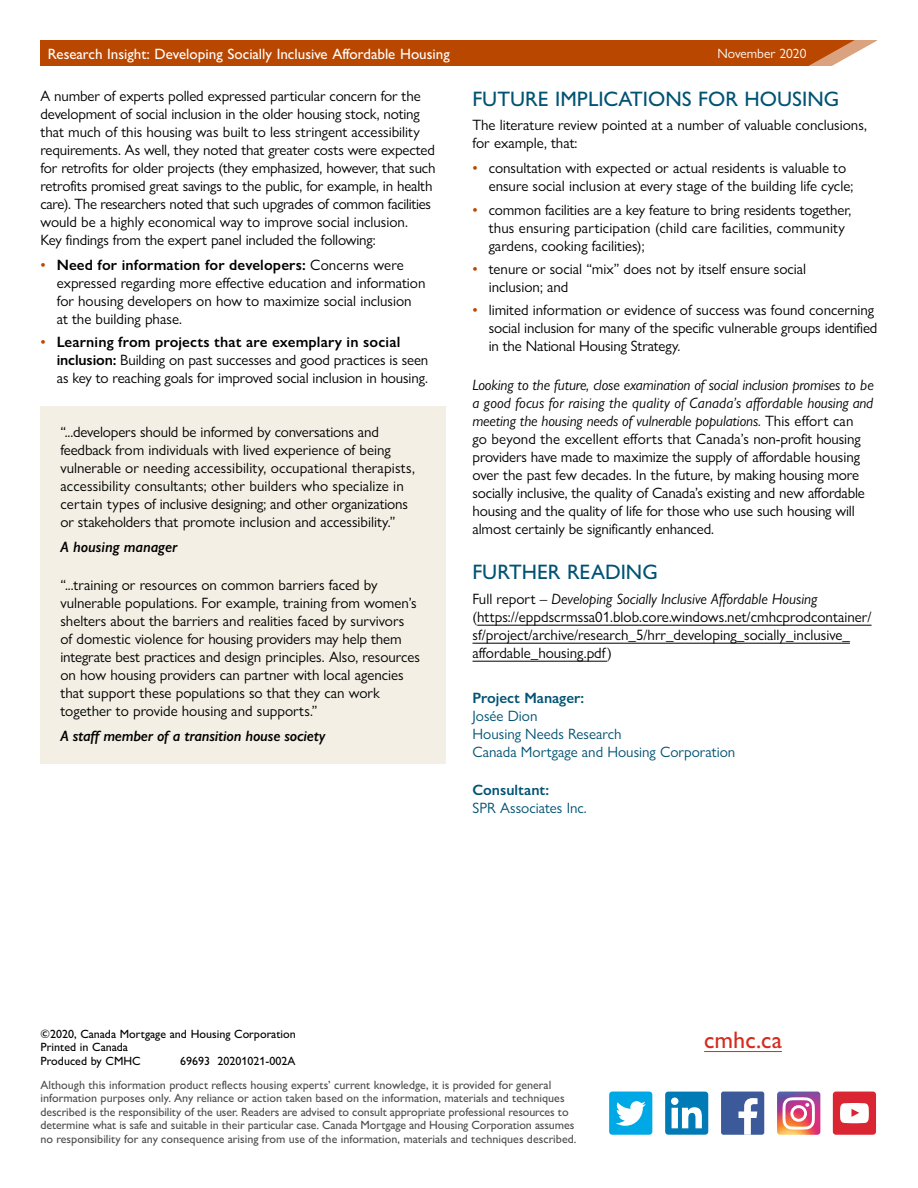
<style>
.page{position:relative;width:918px;height:1188px;background:#fff}
.page>*{position:absolute;margin:0;border:0;box-sizing:border-box;transform-origin:0 0}
.P_CMHC_ca_RI{font:500 24px "Gill Sans Nova";color:#d52b1e}
.H2_Subhead1_RI{font:500 21px "Gill Sans Nova";color:#005373}
.P_Body1_RI{font:15px/18px "Gill Sans Nova";color:#000}
.P_Body-Author_info{font:15px "Gill Sans Nova";color:#005373}
.t1{font:500 15px "Gill Sans Nova";color:#fff}
.P_Body1_RI-2{font:italic 600 15px "Gill Sans Nova";letter-spacing:-.01em;color:#000}
.P_Body-Author_info_T{font:600 15px "Gill Sans Nova";color:#005373}
.t2{font:13.5px "Gill Sans Nova";color:#fff}
.P_Boilerplate_RI{font:500 12px/13.5px "Gill Sans Nova";color:#4d4d4f}
.P_copyright_RI{font:500 12px "Gill Sans Nova";color:#000}
.s1{font-weight:500;color:#b94700}
.s2{font-weight:600}
.s3{font-style:italic}
</style>
<div class="page">
<div style="left:40px;top:40px;width:838px;height:26px;background:#b94700"></div>
<div style="left:609px;top:1092px;width:43px;height:43px;background:#00a8e5;border-radius:3px"></div>
<svg style="left:616px;top:1101px;width:30px;height:25px"></svg>
<div style="left:665px;top:1092px;width:43px;height:43px;background:#007bb6;border-radius:3px"></div>
<svg style="left:671px;top:1098px;width:31px;height:30px"></svg>
<div style="left:721px;top:1092px;width:43px;height:43px;background:#3c5a99;border-radius:2px"></div>
<svg style="left:739px;top:1098px;width:19px;height:37px"></svg>
<img style="left:777px;top:1092px;width:43px;height:43px">
<svg style="left:783px;top:1097px;width:32px;height:33px"></svg>
<div style="left:833px;top:1092px;width:43px;height:43px;background:#d92632;border-radius:3px"></div>
<svg style="left:840px;top:1103px;width:29px;height:20px"></svg>
<hr style="left:704px;top:1051px;width:78px;height:1px;background:#d52b1e">
<svg style="left:808px;top:40px;width:70px;height:26px"></svg>
<hr style="left:477px;top:625px;width:395px;height:1px;background:#000">
<hr style="left:472px;top:643px;width:378px;height:1px;background:#000">
<hr style="left:472px;top:661px;width:135px;height:1px;background:#000">
<div style="left:40px;top:406px;width:405px;height:358px;background:#f3efe4"></div>
<p class="t1" style="left:48px;top:44px;width:404px">Research Insight: Developing Socially Inclusive Affordable Housing</p>
<p class="t2" style="left:718px;top:45px;width:90px">November 2020</p>
<p class="P_Body1_RI" style="left:40px;top:87px;width:397px">A number of experts polled expressed particular concern for the development of social inclusion in the older housing stock, noting that much of this housing was built to less stringent accessibility requirements. As well, they noted that greater costs were expected for retrofits for older projects (they emphasized, however, that such retrofits promised great savings to the public, for example, in health care). The researchers noted that such upgrades of common facilities would be a highly economical way to improve social inclusion.<br>Key findings from the expert panel included the following:</p>
<p class="P_Body1_RI" style="left:57px;top:256px;width:370px;text-indent:-16px"><span class="s1">•</span> <span class="s2">Need for information for developers:</span> Concerns were expressed regarding more effective education and information for housing developers on how to maximize social inclusion at the building phase.</p>
<p class="P_Body1_RI" style="left:57px;top:333px;width:373px;text-indent:-16px"><span class="s1">•</span> <span class="s2">Learning from projects that are exemplary in social inclusion:</span> Building on past successes and good practices is seen as key to reaching goals for improved social inclusion in housing.</p>
<p class="P_Body1_RI" style="left:60px;top:423px;width:356px">“...developers should be informed by conversations and feedback from individuals with lived experience of being vulnerable or needing accessibility, occupational therapists, accessibility consultants; other builders who specialize in certain types of inclusive designing; and other organizations or stakeholders that promote inclusion and accessibility.”</p>
<p class="P_Body1_RI-2" style="left:60px;top:538px;width:119px">A housing manager</p>
<p class="P_Body1_RI" style="left:60px;top:576px;width:361px">“...training or resources on common barriers faced by vulnerable populations. For example, training from women’s shelters about the barriers and realities faced by survivors<br>of domestic violence for housing providers may help them integrate best practices and design principles. Also, resources on how housing providers can partner with local agencies that support these populations so that they can work together to provide housing and supports.”</p>
<p class="P_Body1_RI-2" style="left:60px;top:727px;width:267px">A staff member of a transition house society</p>
<h2 class="H2_Subhead1_RI" style="left:472px;top:86px;width:368px">FUTURE IMPLICATIONS FOR HOUSING</h2>
<p class="P_Body1_RI" style="left:472px;top:116px;width:396px">The literature review pointed at a number of valuable conclusions, for example, that:</p>
<p class="P_Body1_RI" style="left:489px;top:159px;width:366px;text-indent:-16px"><span class="s1">•</span> consultation with expected or actual residents is valuable to ensure social inclusion at every stage of the building life cycle;</p>
<p class="P_Body1_RI" style="left:489px;top:200px;width:364px;text-indent:-16px"><span class="s1">•</span> common facilities are a key feature to bring residents together, thus ensuring participation (child care facilities, community gardens, cooking facilities);</p>
<p class="P_Body1_RI" style="left:489px;top:260px;width:319px;text-indent:-16px"><span class="s1">•</span> tenure or social “mix” does not by itself ensure social inclusion; and</p>
<p class="P_Body1_RI" style="left:489px;top:301px;width:390px;text-indent:-16px"><span class="s1">•</span> limited information or evidence of success was found concerning social inclusion for many of the specific vulnerable groups identified in the National Housing Strategy.</p>
<p class="P_Body1_RI" style="left:472px;top:375px;width:403px"><span class="s3">Looking to the future, close examination of social inclusion promises to be a good focus for raising the quality of Canada’s affordable housing and meeting the housing needs of vulnerable populations.</span> This effort can<br>go beyond the excellent efforts that Canada’s non-profit housing providers have made to maximize the supply of affordable housing over the past few decades. In the future, by making housing more socially inclusive, the quality of Canada’s existing and new affordable housing and the quality of life for those who use such housing will almost certainly be significantly enhanced.</p>
<h2 class="H2_Subhead1_RI" style="left:472px;top:559px;width:187px">FURTHER READING</h2>
<p class="P_Body1_RI" style="left:472px;top:590px;width:401px">Full report – <span class="s3">Developing Socially Inclusive Affordable Housing </span>(https://eppdscrmssa01.blob.core.windows.net/cmhcprodcontainer/ sf/project/archive/research_5/hrr_developing_socially_inclusive_ affordable_housing.pdf)</p>
<p class="P_Body-Author_info_T" style="left:472px;top:688px;width:113px">Project Manager:</p>
<p class="P_Body-Author_info" style="left:472px;top:707px;width:67px">Josée Dion</p>
<p class="P_Body-Author_info" style="left:472px;top:725px;width:151px">Housing Needs Research</p>
<p class="P_Body-Author_info" style="left:472px;top:743px;width:264px">Canada Mortgage and Housing Corporation</p>
<p class="P_Body-Author_info_T" style="left:472px;top:781px;width:78px">Consultant:</p>
<p class="P_Body-Author_info" style="left:472px;top:799px;width:116px">SPR Associates Inc.</p>
<p class="P_copyright_RI" style="left:40px;top:1026px;width:257px">©2020, Canada Mortgage and Housing Corporation</p>
<p class="P_copyright_RI" style="left:40px;top:1040px;width:89px">Printed in Canada</p>
<p class="P_copyright_RI" style="left:40px;top:1053px;width:102px">Produced by CMHC</p>
<p class="P_copyright_RI" style="left:180px;top:1053px;width:117px">69693 20201021-002A</p>
<p class="P_CMHC_ca_RI" style="left:704px;top:1025px;width:79px">cmhc.ca</p>
<p class="P_Boilerplate_RI" style="left:40px;top:1078px;width:537px">Although this information product reflects housing experts’ current knowledge, it is provided for general information purposes only. Any reliance or action taken based on the information, materials and techniques described is the responsibility of the user. Readers are advised to consult appropriate professional resources to determine what is safe and suitable in their particular case. Canada Mortgage and Housing Corporation assumes no responsibility for any consequence arising from use of the information, materials and techniques described.</p>
</div>
